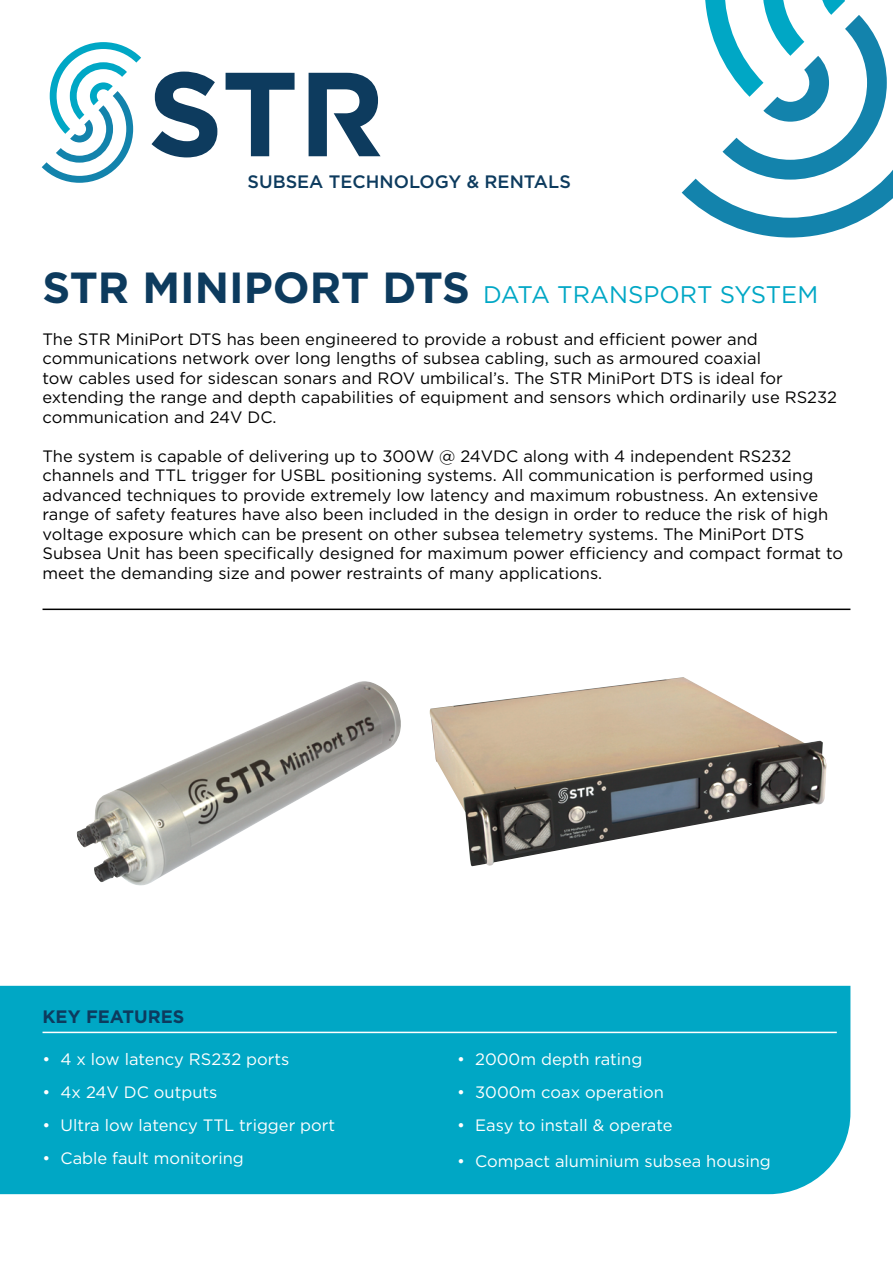
<style>
.page{position:relative;width:893px;height:1263px;background:#fff}
.page>*{position:absolute;margin:0;border:0;box-sizing:border-box;transform-origin:0 0}
.t1{font:24px "Gotham HTF";color:#00a7c5}
.t2{font:500 18px "Gotham HTF";color:#0d3b5e}
.t3{font:700 18px "Gotham HTF";color:#0d3b5e}
.t4{font:16.5px/19.5px "Gotham HTF";color:#000}
.t5{font:16.5px "Gotham HTF";color:#fff}
.s1{font-weight:700;font-size:43.5px;color:#0d3b5e}
</style>
<div class="page">
<hr style="left:43px;top:609px;width:807px;height:1px;background:#000">
<div style="left:0;top:986px;width:850px;height:208px;background:#00a7c5"></div>
<hr style="left:43px;top:1032px;width:794px;height:1px;background:#fff">
<svg style="left:42px;top:42px;width:99px;height:141px"></svg>
<svg style="left:151px;top:72px;width:66px;height:85px"></svg>
<svg style="left:226px;top:73px;width:69px;height:83px"></svg>
<svg style="left:309px;top:73px;width:72px;height:83px"></svg>
<svg style="left:682px;top:178px;width:211px;height:60px"></svg>
<svg style="left:705px;top:0;width:188px;height:180px"></svg>
<img style="left:77px;top:681px;width:324px;height:205px">
<img style="left:429px;top:677px;width:398px;height:189px">
<p class="t2" style="left:248px;top:171px;width:325px">SUBSEA TECHNOLOGY &amp; RENTALS</p>
<h1 class="t1" style="left:43px;top:282px;width:777px"><span class="s1">STR MINIPORT DTS</span> DATA TRANSPORT SYSTEM</h1>
<p class="t4" style="left:43px;top:329px;width:796px">The STR MiniPort DTS has been engineered to provide a robust and efficient power and communications network over long lengths of subsea cabling, such as armoured coaxial<br>tow cables used for sidescan sonars and ROV umbilical’s. The STR MiniPort DTS is ideal for extending the range and depth capabilities of equipment and sensors which ordinarily use RS232 communication and 24V DC.</p>
<p class="t4" style="left:43px;top:446px;width:802px">The system is capable of delivering up to 300W @ 24VDC along with 4 independent RS232 channels and TTL trigger for USBL positioning systems. All communication is performed using advanced techniques to provide extremely low latency and maximum robustness. An extensive range of safety features have also been included in the design in order to reduce the risk of high voltage exposure which can be present on other subsea telemetry systems. The MiniPort DTS Subsea Unit has been specifically designed for maximum power efficiency and compact format to meet the demanding size and power restraints of many applications.</p>
<p class="t3" style="left:43px;top:1006px;width:143px">KEY FEATURES</p>
<p class="t5" style="left:43px;top:1050px;width:248px">• 4 x low latency RS232 ports</p>
<p class="t5" style="left:43px;top:1083px;width:176px">• 4x 24V DC outputs</p>
<p class="t5" style="left:43px;top:1116px;width:294px">• Ultra low latency TTL trigger port</p>
<p class="t5" style="left:43px;top:1149px;width:203px">• Cable fault monitoring</p>
<p class="t5" style="left:457px;top:1050px;width:187px">• 2000m depth rating</p>
<p class="t5" style="left:457px;top:1083px;width:208px">• 3000m coax operation</p>
<p class="t5" style="left:457px;top:1116px;width:217px">• Easy to install &amp; operate</p>
<p class="t5" style="left:457px;top:1152px;width:315px">• Compact aluminium subsea housing</p>
</div>
